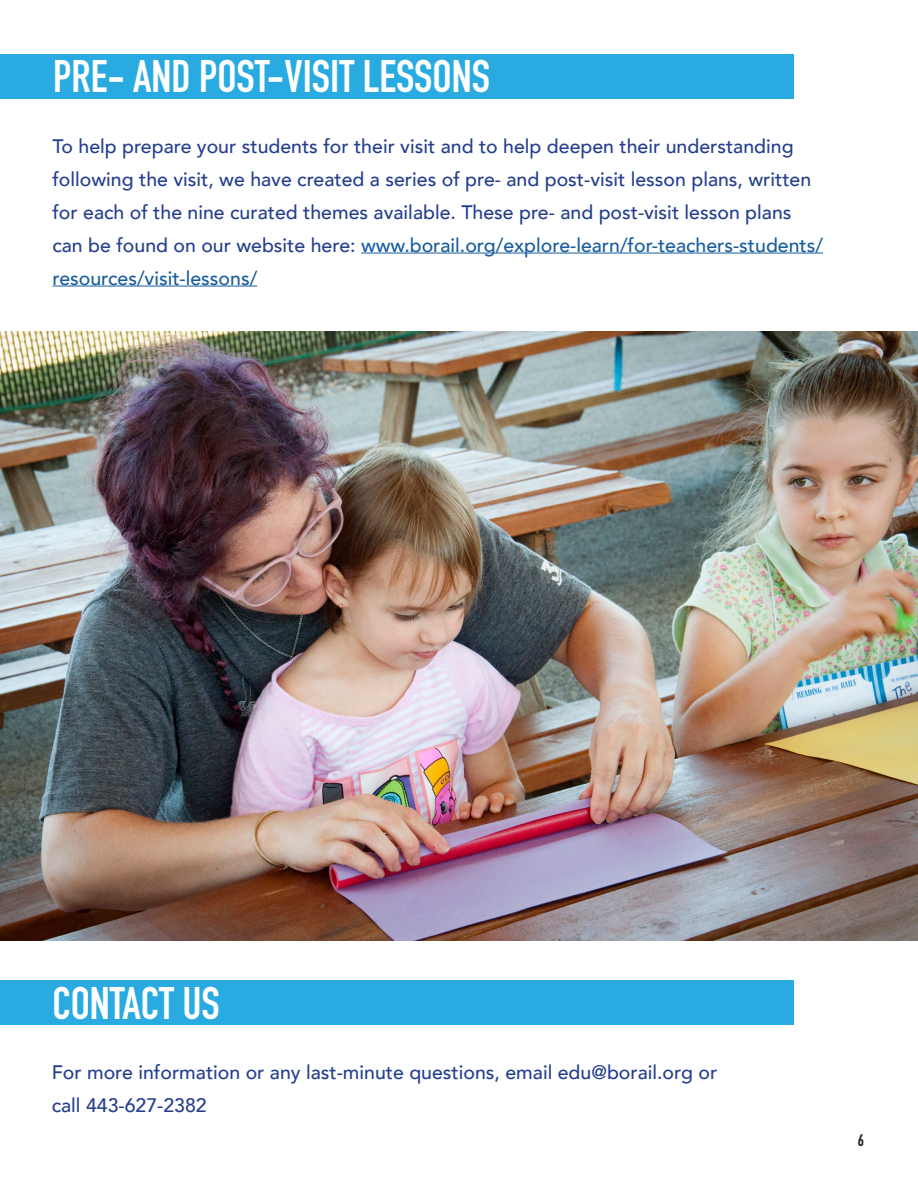
<style>
.page{position:relative;width:918px;height:1188px;background:#fff}
.page>*{position:absolute;margin:0;border:0;box-sizing:border-box;transform-origin:0 0}
.t1{font:700 45px "DIN Condensed";color:#fff}
.t2{font:500 19.5px/33px "Avenir";color:#253f8e}
.t3{font:700 16.5px "DIN Condensed";color:#231f20}
.s1{color:#175d9e}
</style>
<div class="page">
<div style="left:1px;top:54px;width:793px;height:45px;background:#29abe2"></div>
<div style="left:0;top:981px;width:793px;height:44px;background:#29abe2"></div>
<hr style="left:361px;top:253px;width:462px;height:1px;background:#175d9e">
<hr style="left:52px;top:286px;width:205px;height:1px;background:#175d9e">
<img style="left:1px;top:331px;width:917px;height:610px">
<p class="t1" style="left:53px;top:46px;width:438px">PRE- AND POST-VISIT LESSONS</p>
<p class="t2" style="left:52px;top:128px;width:772px">To help prepare your students for their visit and to help deepen their understanding following the visit, we have created a series of pre- and post-visit lesson plans, written for each of the nine curated themes available. These pre- and post-visit lesson plans can be found on our website here: <span class="s1">www.borail.org/explore-learn/for-teachers-students/ resources/visit-lessons/</span></p>
<p class="t1" style="left:52px;top:973px;width:169px">CONTACT US</p>
<p class="t2" style="left:52px;top:1055px;width:667px">For more information or any last-minute questions, email edu@borail.org or</p>
<p class="t2" style="left:52px;top:1088px;width:157px">call 443-627-2382</p>
<p class="t3" style="left:858px;top:1129px;width:8px">6</p>
</div>
